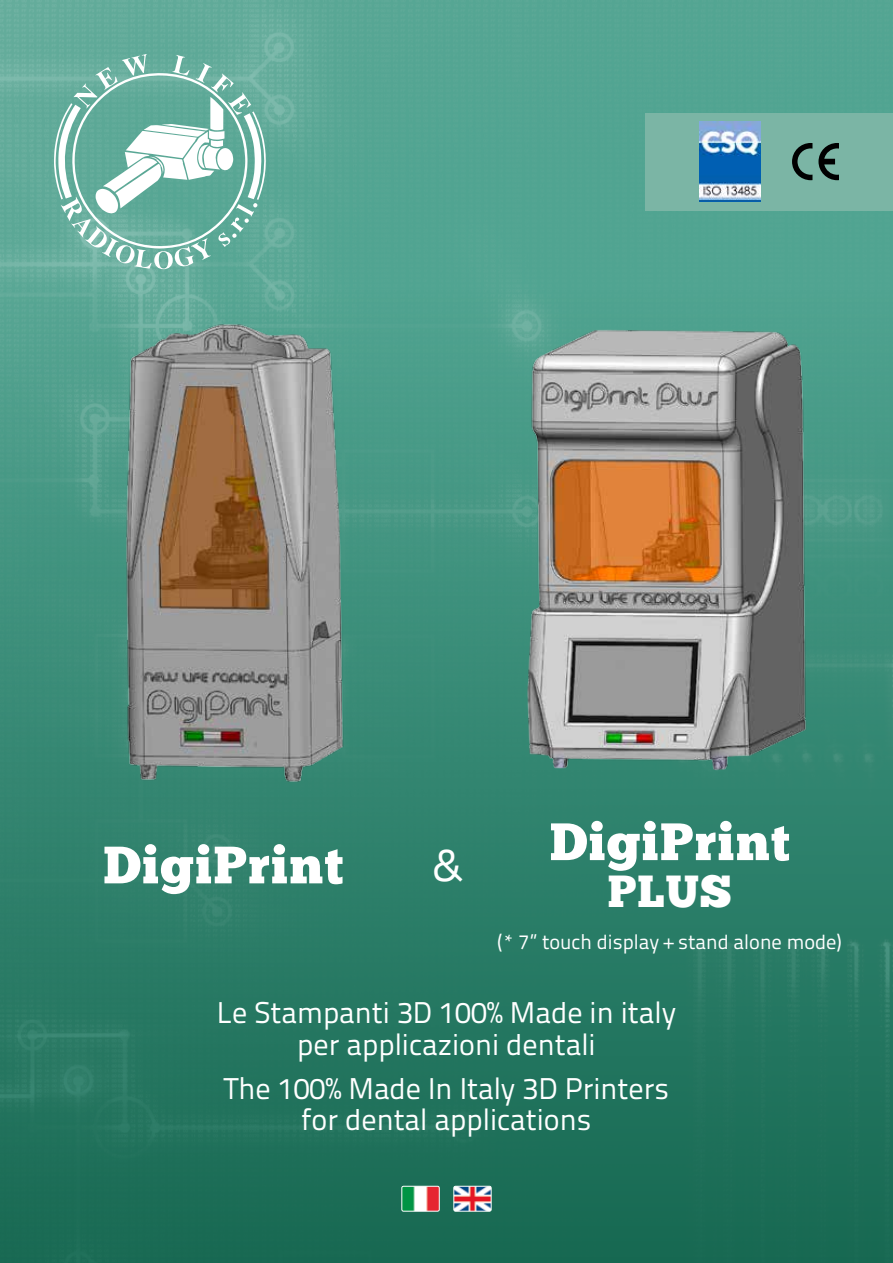
<style>
.page{position:relative;width:893px;height:1263px;background:#fff}
.page>*{position:absolute;margin:0;border:0;box-sizing:border-box;transform-origin:0 0}
.t1{font:52.5px "Chunk Five";letter-spacing:.02em;color:#fff}
.t2{font:45px "Chunk Five";color:#fff}
.t3{font:45px "Titillium Text 22 L";color:#fff}
.t4{font:30px/31.5px "Titillium Text 22 L";color:#fff;text-align:center}
.t5{font:20.4px "Titillium Text 22 L";color:#fff}
</style>
<div class="page">
<img style="left:0;top:0;width:893px;height:290px">
<div style="left:0;top:290px;width:893px;height:973px;background:linear-gradient(to bottom,#53a492,#166852)"></div>
<svg style="left:54px;top:54px;width:214px;height:215px"></svg>
<div style="left:645px;top:113px;width:248px;height:97px;background:#7bb5a5"></div>
<svg style="left:792px;top:143px;width:47px;height:37px"></svg>
<img style="left:455px;top:1186px;width:36px;height:25px">
<div style="left:453px;top:1186px;width:38px;height:25px;border:1px solid #fff;border-radius:2px"></div>
<img style="left:403px;top:1188px;width:35px;height:21px">
<div style="left:401px;top:1186px;width:39px;height:25px;border:1px solid #fff;border-radius:2px"></div>
<img style="left:699px;top:122px;width:62px;height:79px">
<img style="left:514px;top:317px;width:311px;height:467px">
<img style="left:93px;top:304px;width:276px;height:498px">
<h1 class="t1" style="left:103px;top:834px;width:242px">DigiPrint</h1>
<h2 class="t3" style="left:432px;top:831px;width:33px">&amp;</h2>
<h1 class="t1" style="left:550px;top:810px;width:242px">DigiPrint</h1>
<h2 class="t2" style="left:608px;top:864px;width:126px">PLUS</h2>
<p class="t5" style="left:498px;top:926px;width:346px">(* 7” touch display + stand alone mode)</p>
<p class="t4" style="left:217px;top:995px;width:461px">Le Stampanti 3D 100% Made in italy per applicazioni dentali</p>
<p class="t4" style="left:224px;top:1071px;width:447px">The 100% Made In Italy 3D Printers for dental applications</p>
</div>
